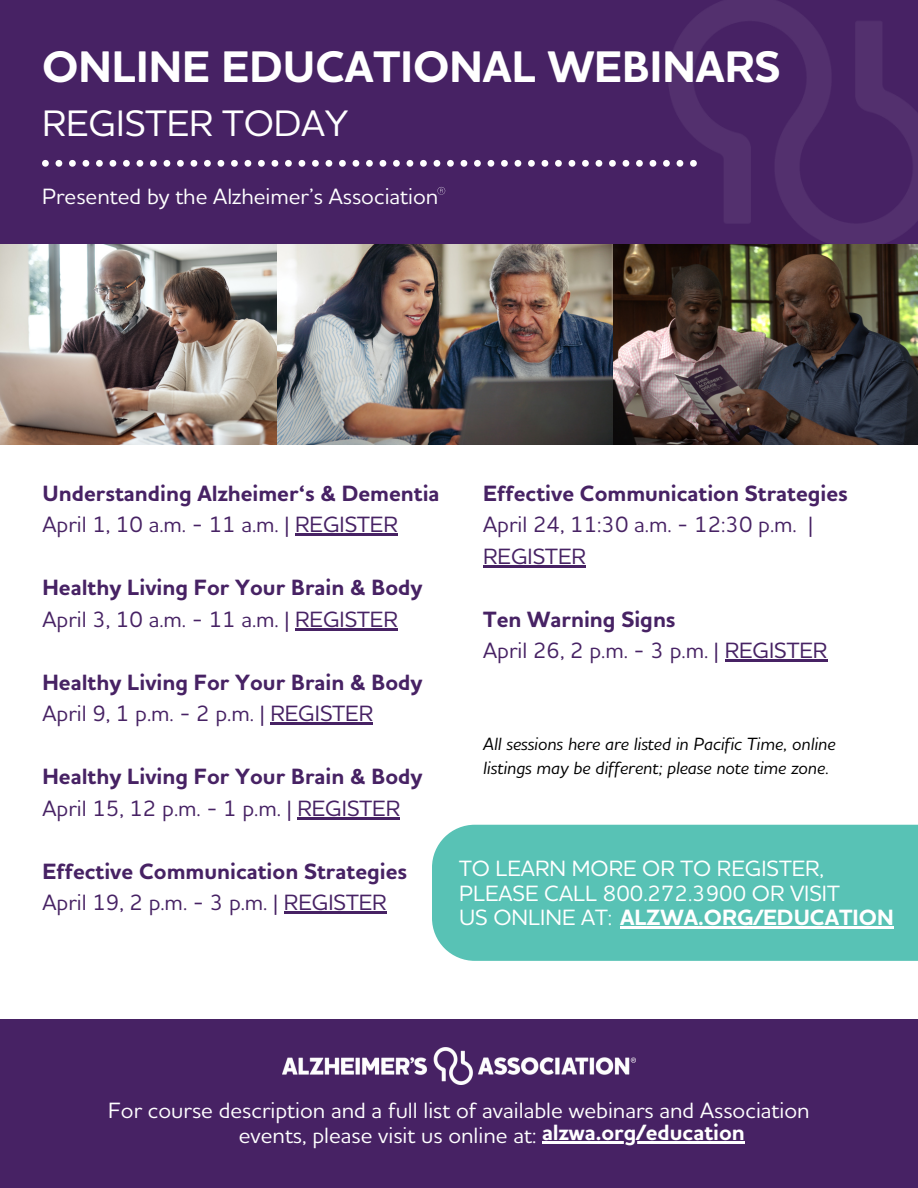
<style>
.page{position:relative;width:918px;height:1188px;background:#fff}
.page>*{position:absolute;margin:0;border:0;box-sizing:border-box;transform-origin:0 0}
.t1{font:700 45px "Houschka Alt Pro";color:#fff}
.t2{font:500 37.5px "Houschka Alt Pro";color:#fff}
.t3{font:700 22.5px/31.5px "Houschka Alt Pro";color:#472264}
.t4{font:500 22.5px/24.8px "Houschka Alt Pro";color:#fff}
.t5{font:500 22.5px/31.5px "Houschka Alt Pro";color:#472264}
.t6{font:700 22.5px "Houschka Alt Pro";color:#fff}
.t7{font:italic 500 18px/24.8px "Houschka Alt Pro";color:#000}
.s1{font-weight:500}
.s2{font-weight:700}
</style>
<div class="page">
<div style="left:0;top:0;width:918px;height:251px;background:#472264"></div>
<img style="left:668px;top:0;width:250px;height:244px">
<img style="left:0;top:244px;width:277px;height:201px">
<img style="left:613px;top:244px;width:305px;height:201px">
<img style="left:277px;top:244px;width:336px;height:201px">
<svg style="left:42px;top:160px;width:655px;height:7px"></svg>
<svg style="left:437px;top:186px;width:8px;height:9px"></svg>
<div style="left:0;top:1019px;width:918px;height:169px;background:#472264"></div>
<img style="left:282px;top:1047px;width:354px;height:37px">
<div style="left:432px;top:825px;width:486px;height:136px;background:#58c2b5"></div>
<hr style="left:542px;top:1141px;width:203px;height:3px;background:#fff">
<hr style="left:620px;top:927px;width:274px;height:2px;background:#fff">
<hr style="left:295px;top:533px;width:103px;height:3px;background:#472264">
<hr style="left:295px;top:628px;width:103px;height:2px;background:#472264">
<hr style="left:270px;top:722px;width:103px;height:3px;background:#472264">
<hr style="left:297px;top:817px;width:103px;height:2px;background:#472264">
<hr style="left:284px;top:911px;width:103px;height:3px;background:#472264">
<hr style="left:483px;top:565px;width:103px;height:2px;background:#472264">
<hr style="left:725px;top:659px;width:102px;height:3px;background:#472264">
<h1 class="t1" style="left:42px;top:38px;width:740px">ONLINE EDUCATIONAL WEBINARS</h1>
<h2 class="t2" style="left:42px;top:99px;width:307px">REGISTER TODAY</h2>
<h4 class="t4" style="left:42px;top:183px;width:398px">Presented by the Alzheimer’s Association</h4>
<h4 class="t3" style="left:42px;top:477px;width:399px">Understanding Alzheimer‘s &amp; Dementia<br><span class="s1">April 1, 10 a.m. - 11 a.m. | REGISTER</span></h4>
<h4 class="t3" style="left:42px;top:571px;width:382px">Healthy Living For Your Brain &amp; Body<br><span class="s1">April 3, 10 a.m. - 11 a.m. | REGISTER</span></h4>
<h4 class="t3" style="left:42px;top:666px;width:382px">Healthy Living For Your Brain &amp; Body<br><span class="s1">April 9, 1 p.m. - 2 p.m. | REGISTER</span></h4>
<p class="t3" style="left:42px;top:760px;width:382px">Healthy Living For Your Brain &amp; Body<br><span class="s1">April 15, 12 p.m. - 1 p.m. | REGISTER</span></p>
<h3 class="t3" style="left:42px;top:855px;width:366px">Effective Communication Strategies<br><span class="s1">April 19, 2 p.m. - 3 p.m. | REGISTER</span></h3>
<h3 class="t5" style="left:483px;top:477px;width:366px"><span class="s2">Effective Communication Strategies<br></span>April 24, 11:30 a.m. - 12:30 p.m. |<br>REGISTER</h3>
<p class="t5" style="left:483px;top:603px;width:346px"><span class="s2">Ten Warning Signs<br></span>April 26, 2 p.m. - 3 p.m. | REGISTER</p>
<h4 class="t7" style="left:483px;top:732px;width:354px">All sessions here are listed in Pacific Time, online listings may be different; please note time zone.</h4>
<h4 class="t4" style="left:459px;top:855px;width:436px">TO LEARN MORE OR TO REGISTER,<br>PLEASE CALL 800.272.3900 OR VISIT<br>US ONLINE AT: <span class="s2">ALZWA.ORG/EDUCATION</span></h4>
<p class="t4" style="left:239px;top:1097px;width:572px;text-indent:-130px">For course description and a full list of available webinars and Association events, please visit us online at:</p>
<h4 class="t6" style="left:542px;top:1118px;width:204px">alzwa.org/education</h4>
</div>
